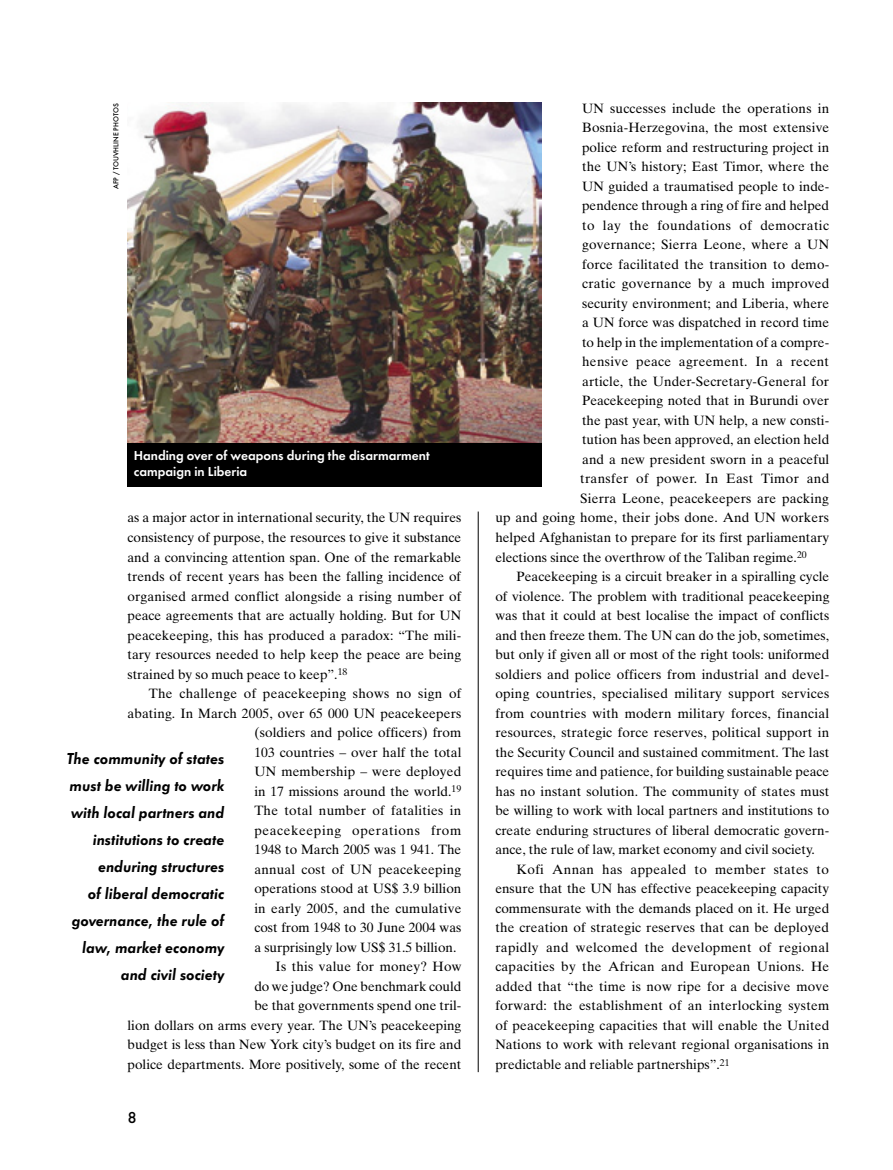
<style>
.page{position:relative;width:893px;height:1170px;background:#fff}
.page>*{position:absolute;margin:0;border:0;box-sizing:border-box;transform-origin:0 0}
.t1{font:italic 600 16.5px/27px "Futura T";color:#000;text-align:right}
.t2{font:500 16.5px "Futura T";color:#000}
.t3{font:13.5px "Times Ten";letter-spacing:.005em;color:#000}
.t4{font:13.5px "Times Ten";letter-spacing:.025em;color:#000}
.t5{font:600 13.5px/16.5px "Futura T";color:#fff}
.t6{font:13.5px "Times Ten";letter-spacing:.03em;color:#000}
.t7{font:13.5px "Times Ten";letter-spacing:.045em;color:#000}
.t8{font:500 7.5px "Futura T";color:#000}
</style>
<div class="page">
<hr style="left:478px;top:511px;width:1px;height:560px;background:#000">
<img style="left:128px;top:102px;width:414px;height:341px">
<div style="left:128px;top:443px;width:414px;height:43px;background:#000"></div>
<p class="t8" style="left:112px;top:189px;width:87px;rotate:-90deg">AFP / TOUVHLINE PHOTOS</p>
<p class="t5" style="left:134px;top:446px;width:298px">Handing over of weapons during the disarmarment campaign in Liberia</p>
<p class="t3" style="left:128px;top:510px;width:335px">as a major actor in international security, the UN requires</p>
<p class="t3" style="left:128px;top:529px;width:335px">consistency of purpose, the resources to give it substance</p>
<p class="t3" style="left:128px;top:549px;width:335px">and a convincing attention span. One of the remarkable</p>
<p class="t3" style="left:128px;top:568px;width:335px">trends of recent years has been the falling incidence of</p>
<p class="t3" style="left:128px;top:588px;width:335px">organised armed conflict alongside a rising number of</p>
<p class="t3" style="left:128px;top:607px;width:335px">peace agreements that are actually holding. But for UN</p>
<p class="t3" style="left:128px;top:627px;width:335px">peacekeeping, this has produced a paradox: “The mili-</p>
<p class="t3" style="left:128px;top:646px;width:335px">tary resources needed to help keep the peace are being</p>
<p class="t3" style="left:128px;top:666px;width:221px">strained by so much peace to keep”.<sup>18</sup></p>
<p class="t3" style="left:149px;top:685px;width:314px">The challenge of peacekeeping shows no sign of</p>
<p class="t3" style="left:128px;top:705px;width:335px">abating. In March 2005, over 65 000 UN peacekeepers</p>
<p class="t3" style="left:254px;top:724px;width:209px">(soldiers and police officers) from</p>
<p class="t3" style="left:254px;top:744px;width:209px">103 countries – over half the total</p>
<p class="t3" style="left:254px;top:763px;width:208px">UN membership – were deployed</p>
<p class="t3" style="left:254px;top:783px;width:208px">in 17 missions around the world.<sup>19</sup></p>
<p class="t3" style="left:254px;top:802px;width:209px">The total number of fatalities in</p>
<p class="t7" style="left:254px;top:822px;width:208px">peacekeeping operations from</p>
<p class="t3" style="left:254px;top:841px;width:208px">1948 to March 2005 was 1 941. The</p>
<p class="t3" style="left:254px;top:861px;width:208px">annual cost of UN peacekeeping</p>
<p class="t3" style="left:254px;top:880px;width:208px">operations stood at US$ 3.9 billion</p>
<p class="t3" style="left:254px;top:900px;width:209px">in early 2005, and the cumulative</p>
<p class="t3" style="left:254px;top:919px;width:208px">cost from 1948 to 30 June 2004 was</p>
<p class="t3" style="left:254px;top:939px;width:204px">a surprisingly low US$ 31.5 billion.</p>
<p class="t3" style="left:276px;top:958px;width:187px">Is this value for money? How</p>
<p class="t3" style="left:254px;top:978px;width:208px">do we judge? One benchmark could</p>
<p class="t3" style="left:254px;top:997px;width:208px">be that governments spend one tril-</p>
<p class="t3" style="left:128px;top:1017px;width:335px">lion dollars on arms every year. The UN’s peacekeeping</p>
<p class="t3" style="left:128px;top:1036px;width:335px">budget is less than New York city’s budget on its fire and</p>
<p class="t3" style="left:128px;top:1056px;width:335px">police departments. More positively, some of the recent</p>
<p class="t1" style="left:67px;top:744px;width:159px">The community of states must be willing to work with local partners and institutions to create enduring structures<br>of liberal democratic governance, the rule of law, market economy and civil society</p>
<p class="t2" style="left:128px;top:1107px;width:11px">8</p>
<p class="t3" style="left:582px;top:100px;width:249px">UN successes include the operations in</p>
<p class="t3" style="left:582px;top:120px;width:249px">Bosnia-Herzegovina, the most extensive</p>
<p class="t3" style="left:582px;top:139px;width:249px">police reform and restructuring project in</p>
<p class="t3" style="left:582px;top:159px;width:248px">the UN’s history; East Timor, where the</p>
<p class="t3" style="left:582px;top:178px;width:249px">UN guided a traumatised people to inde-</p>
<p class="t3" style="left:582px;top:198px;width:248px">pendence through a ring of fire and helped</p>
<p class="t6" style="left:582px;top:217px;width:248px">to lay the foundations of democratic</p>
<p class="t3" style="left:582px;top:237px;width:249px">governance; Sierra Leone, where a UN</p>
<p class="t3" style="left:582px;top:256px;width:249px">force facilitated the transition to demo-</p>
<p class="t3" style="left:582px;top:276px;width:249px">cratic governance by a much improved</p>
<p class="t3" style="left:582px;top:295px;width:248px">security environment; and Liberia, where</p>
<p class="t3" style="left:582px;top:315px;width:248px">a UN force was dispatched in record time</p>
<p class="t3" style="left:582px;top:334px;width:249px">to help in the implementation of a compre-</p>
<p class="t4" style="left:582px;top:354px;width:248px">hensive peace agreement. In a recent</p>
<p class="t3" style="left:582px;top:373px;width:248px">article, the Under-Secretary-General for</p>
<p class="t3" style="left:582px;top:393px;width:249px">Peacekeeping noted that in Burundi over</p>
<p class="t3" style="left:582px;top:412px;width:249px">the past year, with UN help, a new consti-</p>
<p class="t3" style="left:582px;top:432px;width:249px">tution has been approved, an election held</p>
<p class="t3" style="left:582px;top:451px;width:249px">and a new president sworn in a peaceful</p>
<p class="t4" style="left:580px;top:471px;width:251px">transfer of power. In East Timor and</p>
<p class="t3" style="left:580px;top:490px;width:250px">Sierra Leone, peacekeepers are packing</p>
<p class="t3" style="left:495px;top:510px;width:335px">up and going home, their jobs done. And UN workers</p>
<p class="t3" style="left:495px;top:529px;width:335px">helped Afghanistan to prepare for its first parliamentary</p>
<p class="t3" style="left:495px;top:549px;width:313px">elections since the overthrow of the Taliban regime.<sup>20</sup></p>
<p class="t3" style="left:517px;top:568px;width:314px">Peacekeeping is a circuit breaker in a spiralling cycle</p>
<p class="t3" style="left:495px;top:588px;width:335px">of violence. The problem with traditional peacekeeping</p>
<p class="t3" style="left:495px;top:607px;width:335px">was that it could at best localise the impact of conflicts</p>
<p class="t3" style="left:495px;top:627px;width:335px">and then freeze them. The UN can do the job, sometimes,</p>
<p class="t3" style="left:495px;top:646px;width:335px">but only if given all or most of the right tools: uniformed</p>
<p class="t3" style="left:495px;top:666px;width:335px">soldiers and police officers from industrial and devel-</p>
<p class="t3" style="left:495px;top:685px;width:335px">oping countries, specialised military support services</p>
<p class="t3" style="left:495px;top:705px;width:335px">from countries with modern military forces, financial</p>
<p class="t3" style="left:495px;top:724px;width:335px">resources, strategic force reserves, political support in</p>
<p class="t3" style="left:495px;top:744px;width:335px">the Security Council and sustained commitment. The last</p>
<p class="t3" style="left:495px;top:763px;width:335px">requires time and patience, for building sustainable peace</p>
<p class="t3" style="left:495px;top:783px;width:335px">has no instant solution. The community of states must</p>
<p class="t3" style="left:495px;top:802px;width:335px">be willing to work with local partners and institutions to</p>
<p class="t3" style="left:495px;top:822px;width:335px">create enduring structures of liberal democratic govern-</p>
<p class="t3" style="left:495px;top:841px;width:321px">ance, the rule of law, market economy and civil society.</p>
<p class="t4" style="left:517px;top:861px;width:314px">Kofi Annan has appealed to member states to</p>
<p class="t3" style="left:495px;top:880px;width:335px">ensure that the UN has effective peacekeeping capacity</p>
<p class="t3" style="left:495px;top:900px;width:335px">commensurate with the demands placed on it. He urged</p>
<p class="t3" style="left:495px;top:919px;width:335px">the creation of strategic reserves that can be deployed</p>
<p class="t4" style="left:495px;top:939px;width:335px">rapidly and welcomed the development of regional</p>
<p class="t3" style="left:495px;top:958px;width:335px">capacities by the African and European Unions. He</p>
<p class="t3" style="left:495px;top:978px;width:335px">added that “the time is now ripe for a decisive move</p>
<p class="t3" style="left:495px;top:997px;width:335px">forward: the establishment of an interlocking system</p>
<p class="t3" style="left:495px;top:1017px;width:335px">of peacekeeping capacities that will enable the United</p>
<p class="t3" style="left:495px;top:1036px;width:335px">Nations to work with relevant regional organisations in</p>
<p class="t3" style="left:495px;top:1056px;width:236px">predictable and reliable partnerships”.<sup>21</sup></p>
</div>
